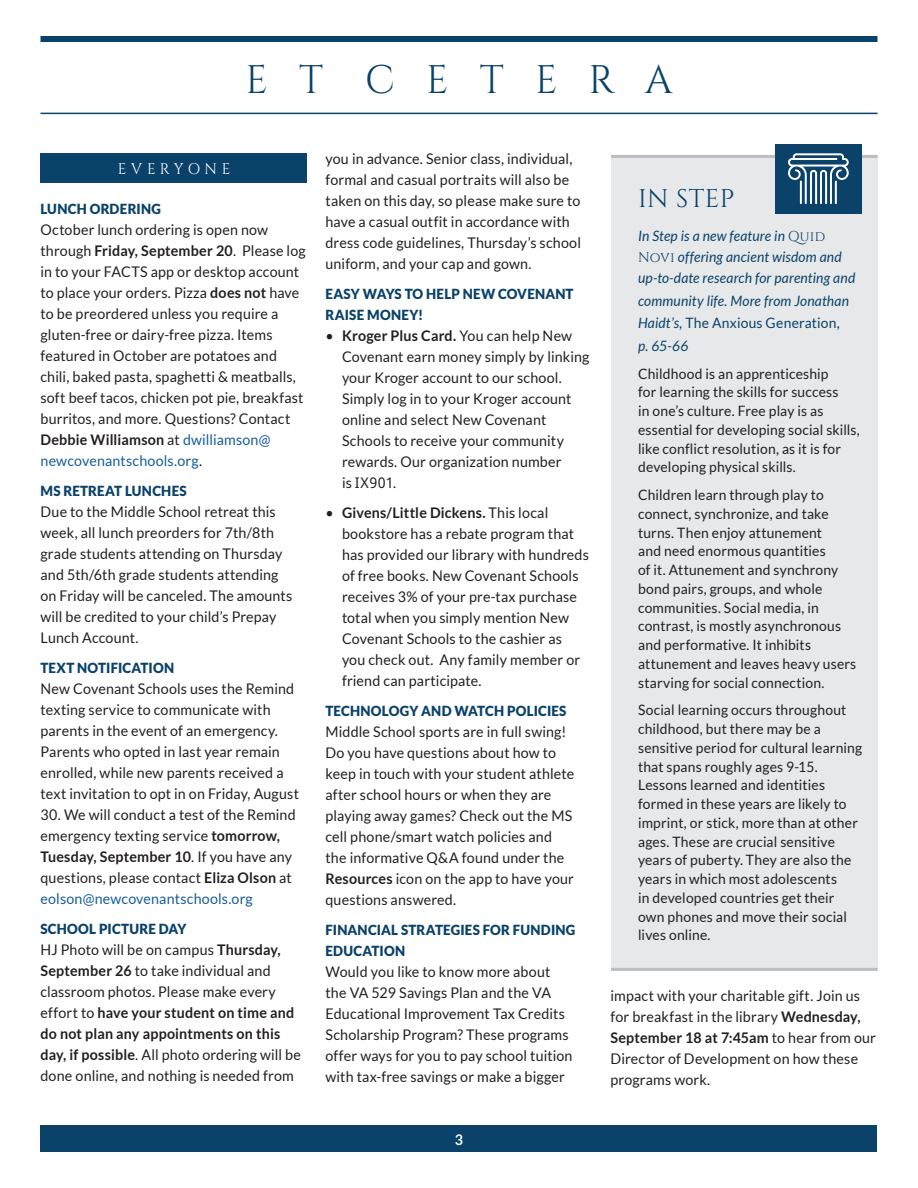
<style>
.page{position:relative;width:918px;height:1188px;background:#fff}
.page>*{position:absolute;margin:0;border:0;box-sizing:border-box;transform-origin:0 0}
.t1{font:39.75px "Cinzel";letter-spacing:.8em;color:#0a426a}
.QN_Title_--_Cinzel_Reg{font:25.5px "Cinzel";letter-spacing:.02em;color:#0a426a}
.QN_Etc_Subhead_Bars{font:15.45px "Cinzel";letter-spacing:.3em;color:#fff;scale:.96 1}
.QN_Body_Text{font:14.7px/21px "Lato";letter-spacing:.01em;color:#231f20}
.t2{font:700 14.7px "Lato";color:#fff}
.QN_Body_Text-2{font:14.25px/18.8px "Lato";letter-spacing:.01em;color:#231f20}
.QN_Body_Text-3{font:italic 14.25px/21px "Lato";letter-spacing:.015em;color:#0a426a}
.QN_Subhead_--_Lato_Black{font:900 13.95px/21px "Lato";letter-spacing:.015em;color:#0a426a;scale:.96 1}
.s1{font-weight:700}
.s2{color:#175d9e}
.s3{font-family:"Noto Sans"}
.s4{font-family:"Cinzel";font-style:normal}
.s5{font-style:normal}
</style>
<div class="page">
<div style="left:40px;top:36px;width:838px;height:6px;background:#0a426a"></div>
<hr style="left:40px;top:113px;width:838px;height:1px;background:#0a426a">
<div style="left:40px;top:1126px;width:838px;height:26px;background:#0a426a"></div>
<div style="left:40px;top:153px;width:268px;height:29px;background:#0a426a"></div>
<div style="left:611px;top:155px;width:267px;height:816px;background:#e6e8e9"></div>
<hr style="left:611px;top:155px;width:267px;height:3px;background:#bcbdc0">
<hr style="left:611px;top:968px;width:267px;height:3px;background:#bcbdc0">
<div style="left:775px;top:144px;width:86px;height:69px;background:#0a426a"></div>
<svg style="left:788px;top:153px;width:61px;height:51px"></svg>
<hr style="left:835px;top:181px;width:2px;height:23px;background:#fff">
<hr style="left:800px;top:181px;width:2px;height:23px;background:#fff">
<h1 class="t1" style="left:245px;top:54px;width:429px">ET CETERA</h1>
<p class="QN_Etc_Subhead_Bars" style="left:118px;top:159px;width:119px">EVERYONE</p>
<p class="QN_Subhead_--_Lato_Black" style="left:40px;top:198px;width:127px">LUNCH ORDERING</p>
<p class="QN_Body_Text" style="left:40px;top:219px;width:267px">October lunch ordering is open now through <span class="s1">Friday, September 20</span>. Please log in to your FACTS app or desktop account to place your orders. Pizza <span class="s1">does not</span> have to be preordered unless you require a gluten-free or dairy-free pizza. Items featured in October are potatoes and chili, baked pasta, spaghetti &amp; meatballs, soft beef tacos, chicken pot pie, breakfast burritos, and more. Questions? Contact <span class="s1">Debbie Williamson</span> at <span class="s2">dwilliamson@ newcovenantschools.org</span>.</p>
<p class="QN_Subhead_--_Lato_Black" style="left:40px;top:480px;width:154px">MS RETREAT LUNCHES</p>
<p class="QN_Body_Text" style="left:40px;top:501px;width:254px">Due to the Middle School retreat this week, all lunch preorders for 7th/8th grade students attending on Thursday and 5th/6th grade students attending on Friday will be canceled. The amounts will be credited to your child’s Prepay Lunch Account.</p>
<p class="QN_Subhead_--_Lato_Black" style="left:40px;top:657px;width:141px">TEXT NOTIFICATION</p>
<p class="QN_Body_Text" style="left:40px;top:678px;width:260px">New Covenant Schools uses the Remind texting service to communicate with parents in the event of an emergency.<br>Parents who opted in last year remain enrolled, while new parents received a text invitation to opt in on Friday, August</p>
<p class="QN_Body_Text" style="left:40px;top:804px;width:257px">30. We will conduct a test of the Remind emergency texting service <span class="s1">tomorrow, Tuesday, September 10</span>. If you have any questions, please contact <span class="s1">Eliza Olson</span> at <span class="s2">eolson@newcovenantschools.org</span></p>
<p class="QN_Subhead_--_Lato_Black" style="left:40px;top:918px;width:154px">SCHOOL PICTURE DAY</p>
<p class="QN_Body_Text" style="left:40px;top:939px;width:262px">HJ Photo will be on campus <span class="s1">Thursday, September 26</span> to take individual and classroom photos. Please make every effort to <span class="s1">have your student on time and do not plan any appointments on this day, if possible</span>. All photo ordering will be done online, and nothing is needed from</p>
<p class="QN_Body_Text" style="left:326px;top:149px;width:257px">you in advance. Senior class, individual, formal and casual portraits will also be taken on this day, so please make sure to have a casual outfit in accordance with dress code guidelines, Thursday’s school uniform, and your cap and gown.</p>
<p class="QN_Subhead_--_Lato_Black" style="left:326px;top:284px;width:260px">EASY WAYS TO HELP NEW COVENANT<br>RAISE MONEY!</p>
<p class="QN_Body_Text" style="left:342px;top:326px;width:249px;text-indent:-16px">• <span class="s1">Kroger Plus Card.</span> You can help New<br>Covenant earn money simply by linking your Kroger account to our school.<br>Simply log in to your Kroger account online and select New Covenant<br>Schools to receive your community rewards. Our organization number<br>is <span class="s3">IX901</span>.</p>
<p class="QN_Body_Text" style="left:342px;top:503px;width:248px;text-indent:-16px">• <span class="s1">Givens/Little Dickens.</span> This local bookstore has a rebate program that has provided our library with hundreds of free books. New Covenant Schools receives 3% of your pre-tax purchase total when you simply mention New Covenant Schools to the cashier as you check out. Any family member or friend can participate.</p>
<p class="QN_Subhead_--_Lato_Black" style="left:326px;top:701px;width:253px">TECHNOLOGY AND WATCH POLICIES</p>
<p class="QN_Body_Text" style="left:326px;top:722px;width:250px">Middle School sports are in full swing!<br>Do you have questions about how to keep in touch with your student athlete after school hours or when they are playing away games? Check out the MS cell phone/smart watch policies and the informative Q&amp;A found under the <span class="s1">Resources</span> icon on the app to have your questions answered.</p>
<p class="QN_Subhead_--_Lato_Black" style="left:326px;top:920px;width:262px">FINANCIAL STRATEGIES FOR FUNDING<br>EDUCATION</p>
<p class="QN_Body_Text" style="left:326px;top:962px;width:249px">Would you like to know more about the VA 529 Savings Plan and the VA Educational Improvement Tax Credits Scholarship Program? These programs offer ways for you to pay school tuition with tax-free savings or make a bigger</p>
<p class="t2" style="left:455px;top:1131px;width:10px">3</p>
<p class="QN_Title_--_Cinzel_Reg" style="left:638px;top:182px;width:98px">IN STEP</p>
<p class="QN_Body_Text-3" style="left:638px;top:226px;width:219px">In Step is a new feature in <span class="s4">Quid<br>Novi</span> offering ancient wisdom and up-to-date research for parenting and</p>
<p class="QN_Body_Text-3" style="left:638px;top:290px;width:212px;line-height:22.5px">community life. More from Jonathan<br>Haidt’s, <span class="s5">The Anxious Generation</span>, p. 65-66</p>
<p class="QN_Body_Text-2" style="left:638px;top:364px;width:223px">Childhood is an apprenticeship<br>for learning the skills for success<br>in one’s culture. Free play is as essential for developing social skills, like conflict resolution, as it is for developing physical skills.</p>
<p class="QN_Body_Text-2" style="left:638px;top:485px;width:220px">Children learn through play to connect, synchronize, and take turns. Then enjoy attunement<br>and need enormous quantities<br>of it. Attunement and synchrony bond pairs, groups, and whole communities. Social media, in contrast, is mostly asynchronous and performative. It inhibits attunement and leaves heavy users starving for social connection.</p>
<p class="QN_Body_Text-2" style="left:638px;top:701px;width:226px">Social learning occurs throughout childhood, but there may be a sensitive period for cultural learning that spans roughly ages 9-15.<br>Lessons learned and identities formed in these years are likely to imprint, or stick, more than at other ages. These are crucial sensitive years of puberty. They are also the years in which most adolescents<br>in developed countries get their own phones and move their social lives online.</p>
<p class="QN_Body_Text" style="left:610px;top:986px;width:267px">impact with your charitable gift. Join us for breakfast in the library <span class="s1">Wednesday, September 18 at 7:45am</span> to hear from our Director of Development on how these programs work.</p>
</div>
